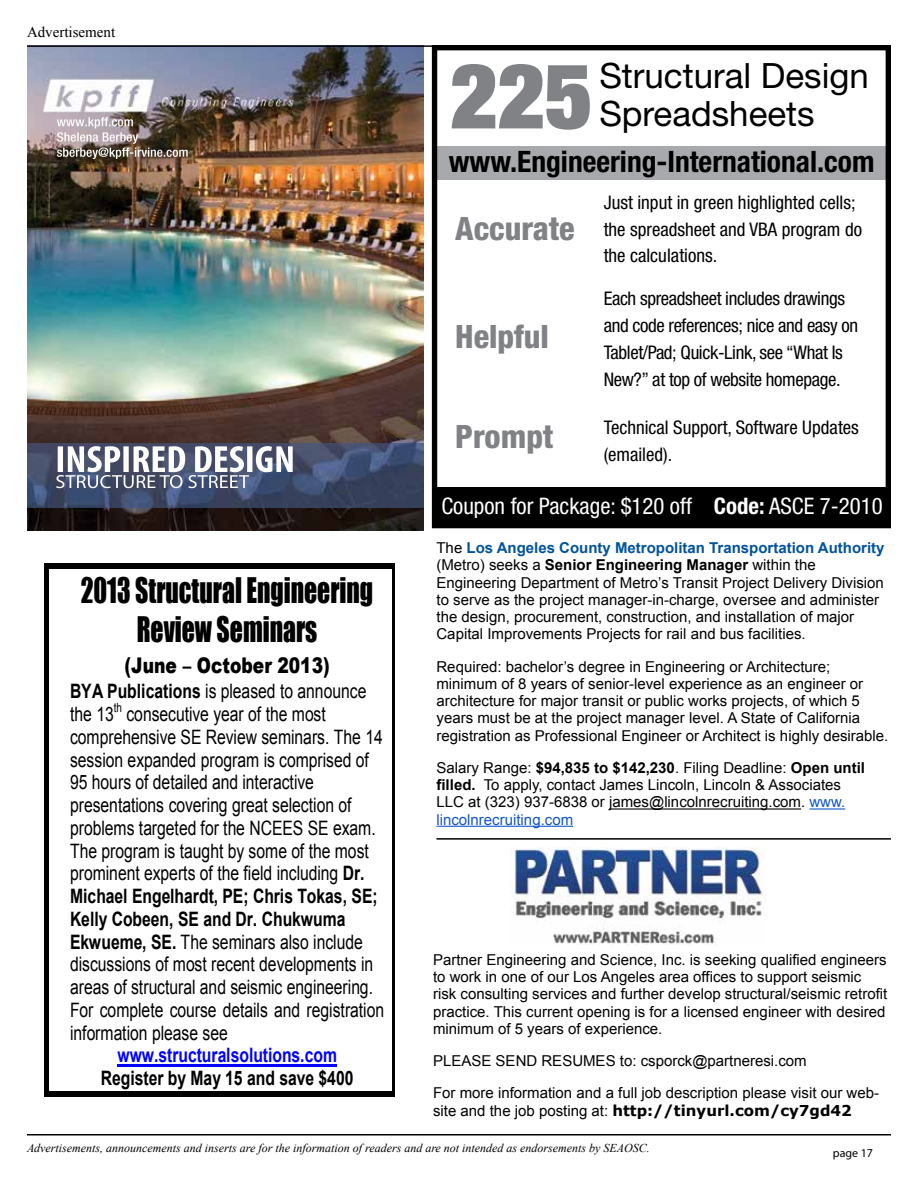
<style>
.page{position:relative;width:918px;height:1188px;background:#fff}
.page>*{position:absolute;margin:0;border:0;box-sizing:border-box;transform-origin:0 0}
.t1{font:900 condensed 91.05px "Helvetica Neue LT Std";color:#808285}
.t2{font:34.95px "Helvetica Neue LT Std";color:#000}
.t3{font:32.4px/39.3px "Impact";color:#000;text-align:center;scale:.79 1}
.t4{font:800 condensed 32.25px "Helvetica Neue LT Std";color:#808285}
.t5{font:700 condensed 29.55px "Helvetica Neue LT Std";color:#000}
.t6{font:condensed 22.8px "Helvetica Neue LT Std";color:#fff}
.t7{font:900 21.6px "Arial";letter-spacing:.005em;color:#000;scale:.79 1}
.t8{font:19.8px/22.8px "Arial";color:#000;scale:.79 1}
.t9{font:700 19.8px "Arial";color:#00f;scale:.79 1}
.t10{font:700 19.8px "Arial";color:#000;scale:.79 1}
.t11{font:condensed 18.75px/26.8px "Helvetica Neue LT Std";letter-spacing:-.02em;color:#000}
.t12{font:condensed 18.75px/26.8px "Helvetica Neue LT Std";color:#000}
.t13{font:15px/17.2px "Arial";color:#000}
.t14{font:700 15px "Verdana";color:#000}
.t15{font:15px "Times New Roman";color:#000}
.t16{font:12.45px "Arial";color:#000;scale:.79 1}
.t17{font:italic 12px "Times New Roman";color:#000}
.t18{font:12px "Myriad Pro";color:#000}
.s1{font-weight:700}
.s2{font-weight:700;color:#00539b}
.s3{color:#15c}
.s4{font-family:"Arial";font-weight:400}
</style>
<div class="page">
<img style="left:27px;top:47px;width:397px;height:483px">
<img style="left:27px;top:443px;width:397px;height:64px">
<hr style="left:27px;top:1134px;width:864px;height:2px;background:#000">
<hr style="left:27px;top:45px;width:864px;height:2px;background:#000">
<div style="left:435px;top:487px;width:456px;height:41px;background:#000"></div>
<div style="left:435px;top:146px;width:456px;height:34px;background:#a7a9ac"></div>
<div style="left:432px;top:45px;width:459px;height:483px;border:5px solid #000"></div>
<hr style="left:609px;top:808px;width:192px;height:2px;background:#000">
<hr style="left:809px;top:808px;width:36px;height:2px;background:#15c">
<hr style="left:436px;top:826px;width:137px;height:1px;background:#15c">
<svg style="left:44px;top:563px;width:4px;height:6px"></svg>
<div style="left:48px;top:563px;width:344px;height:6px;background:#000"></div>
<svg style="left:392px;top:563px;width:3px;height:6px"></svg>
<hr style="left:44px;top:569px;width:4px;height:41px;background:#000">
<hr style="left:392px;top:569px;width:3px;height:41px;background:#000">
<hr style="left:44px;top:610px;width:4px;height:40px;background:#000">
<hr style="left:392px;top:610px;width:3px;height:40px;background:#000">
<hr style="left:44px;top:650px;width:4px;height:30px;background:#000">
<hr style="left:392px;top:650px;width:3px;height:30px;background:#000">
<hr style="left:44px;top:680px;width:4px;height:23px;background:#000">
<hr style="left:392px;top:680px;width:3px;height:23px;background:#000">
<hr style="left:44px;top:703px;width:4px;height:23px;background:#000">
<hr style="left:392px;top:703px;width:3px;height:23px;background:#000">
<hr style="left:44px;top:726px;width:4px;height:22px;background:#000">
<hr style="left:392px;top:726px;width:3px;height:22px;background:#000">
<hr style="left:44px;top:748px;width:4px;height:23px;background:#000">
<hr style="left:392px;top:748px;width:3px;height:23px;background:#000">
<hr style="left:44px;top:771px;width:4px;height:23px;background:#000">
<hr style="left:392px;top:771px;width:3px;height:23px;background:#000">
<hr style="left:44px;top:794px;width:4px;height:23px;background:#000">
<hr style="left:392px;top:794px;width:3px;height:23px;background:#000">
<hr style="left:44px;top:817px;width:4px;height:22px;background:#000">
<hr style="left:392px;top:817px;width:3px;height:22px;background:#000">
<hr style="left:44px;top:839px;width:4px;height:23px;background:#000">
<hr style="left:392px;top:839px;width:3px;height:23px;background:#000">
<hr style="left:44px;top:862px;width:4px;height:23px;background:#000">
<hr style="left:392px;top:862px;width:3px;height:23px;background:#000">
<hr style="left:44px;top:885px;width:4px;height:23px;background:#000">
<hr style="left:392px;top:885px;width:3px;height:23px;background:#000">
<hr style="left:44px;top:908px;width:4px;height:22px;background:#000">
<hr style="left:392px;top:908px;width:3px;height:22px;background:#000">
<hr style="left:44px;top:930px;width:4px;height:23px;background:#000">
<hr style="left:392px;top:930px;width:3px;height:23px;background:#000">
<hr style="left:44px;top:953px;width:4px;height:23px;background:#000">
<hr style="left:392px;top:953px;width:3px;height:23px;background:#000">
<hr style="left:44px;top:976px;width:4px;height:23px;background:#000">
<hr style="left:392px;top:976px;width:3px;height:23px;background:#000">
<hr style="left:44px;top:999px;width:4px;height:22px;background:#000">
<hr style="left:392px;top:999px;width:3px;height:22px;background:#000">
<hr style="left:44px;top:1021px;width:4px;height:23px;background:#000">
<hr style="left:392px;top:1021px;width:3px;height:23px;background:#000">
<hr style="left:117px;top:1064px;width:220px;height:3px;background:#00f">
<hr style="left:44px;top:1044px;width:4px;height:23px;background:#000">
<hr style="left:392px;top:1044px;width:3px;height:23px;background:#000">
<svg style="left:44px;top:1091px;width:4px;height:6px"></svg>
<div style="left:48px;top:1091px;width:344px;height:6px;background:#000"></div>
<svg style="left:392px;top:1091px;width:3px;height:6px"></svg>
<hr style="left:44px;top:1067px;width:4px;height:24px;background:#000">
<hr style="left:392px;top:1067px;width:3px;height:24px;background:#000">
<img style="left:511px;top:847px;width:255px;height:98px">
<hr style="left:436px;top:838px;width:455px;height:2px;background:#000">
<p class="t15" style="left:27px;top:22px;width:90px">Advertisement</p>
<h3 class="t3" style="left:81px;top:570px;width:372px">2013 Structural Engineering<br>Review Seminars</h3>
<h3 class="t7" style="left:125px;top:650px;width:261px">(June – October 2013)</h3>
<h3 class="t8" style="left:70px;top:680px;width:377px"><span class="s1">BYA Publications</span> is pleased to announce the 13</h3>
<p class="t16" style="left:114px;top:700px;width:12px">th</p>
<p class="t8" style="left:70px;top:703px;width:399px;text-indent:56px">consecutive year of the most comprehensive SE Review seminars. The 14 session expanded program is comprised of 95 hours of detailed and interactive presentations covering great selection of problems targeted for the NCEES SE exam.<br>The program is taught by some of the most prominent experts of the field including <span class="s1">Dr.<br>Michael Engelhardt, PE; Chris Tokas, SE; Kelly Cobeen, SE and Dr. Chukwuma Ekwueme, SE.</span> The seminars also include discussions of most recent developments in areas of structural and seismic engineering.<br>For complete course details and registration information please see</p>
<h3 class="t9" style="left:117px;top:1042px;width:280px">www.structuralsolutions.com</h3>
<h3 class="t10" style="left:101px;top:1065px;width:321px">Register by May 15 and save $400</h3>
<h1 class="t1" style="left:450px;top:38px;width:143px">225</h1>
<h2 class="t2" style="left:599px;top:55px;width:271px">Structural Design</h2>
<h2 class="t2" style="left:599px;top:93px;width:217px">Spreadsheets</h2>
<h3 class="t5" style="left:449px;top:143px;width:427px">www.Engineering-International.com</h3>
<h3 class="t4" style="left:455px;top:208px;width:121px">Accurate</h3>
<h3 class="t4" style="left:455px;top:317px;width:95px">Helpful</h3>
<h3 class="t4" style="left:455px;top:416px;width:100px">Prompt</h3>
<p class="t12" style="left:604px;top:189px;width:260px">Just input in green highlighted cells; the spreadsheet and VBA program do the calculations.</p>
<p class="t11" style="left:604px;top:285px;width:256px">Each spreadsheet includes drawings and code references; nice and easy on Tablet/Pad; Quick-Link, see “What Is New?” at top of website homepage.</p>
<p class="t12" style="left:604px;top:414px;width:257px">Technical Support, Software Updates (emailed).</p>
<h3 class="t6" style="left:441px;top:492px;width:443px">Coupon for Package: $120 off <span class="s1">Code:</span> ASCE 7-2010</h3>
<p class="t13" style="left:436px;top:539px;width:450px">The <span class="s2">Los Angeles County Metropolitan Transportation Authority </span>(Metro) seeks a <span class="s1">Senior Engineering Manager</span> within the Engineering Department of Metro’s Transit Project Delivery Division to serve as the project manager-in-charge, oversee and administer the design, procurement, construction, and installation of major Capital Improvements Projects for rail and bus facilities.</p>
<p class="t13" style="left:436px;top:658px;width:453px">Required: bachelor’s degree in Engineering or Architecture; minimum of 8 years of senior-level experience as an engineer or architecture for major transit or public works projects, of which 5 years must be at the project manager level. A State of California registration as Professional Engineer or Architect is highly desirable.</p>
<p class="t13" style="left:436px;top:759px;width:430px">Salary Range: <span class="s1">$94,835 to $142,230</span>. Filing Deadline: <span class="s1">Open until filled.</span> To apply, contact James Lincoln, Lincoln &amp; Associates LLC at (323) 937-6838 or james@lincolnrecruiting.com. <span class="s3">www. lincolnrecruiting.com</span></p>
<p class="t13" style="left:433px;top:951px;width:456px">Partner Engineering and Science, Inc. is seeking qualified engineers to work in one of our Los Angeles area offices to support seismic risk consulting services and further develop structural/seismic retrofit practice. This current opening is for a licensed engineer with desired minimum of 5 years of experience.</p>
<p class="t13" style="left:433px;top:1045px;width:448px;line-height:32.2px">PLEASE SEND RESUMES to: csporck@partneresi.com<br>For more information and a full job description please visit our web-</p>
<p class="t14" style="left:433px;top:1100px;width:420px"><span class="s4">site and the job posting at:</span> http://tinyurl.com/cy7gd42</p>
<p class="t17" style="left:27px;top:1140px;width:624px">Advertisements, announcements and inserts are for the information of readers and are not intended as endorsements by SEAOSC.</p>
<p class="t18" style="left:833px;top:1146px;width:42px">page 17</p>
</div>
